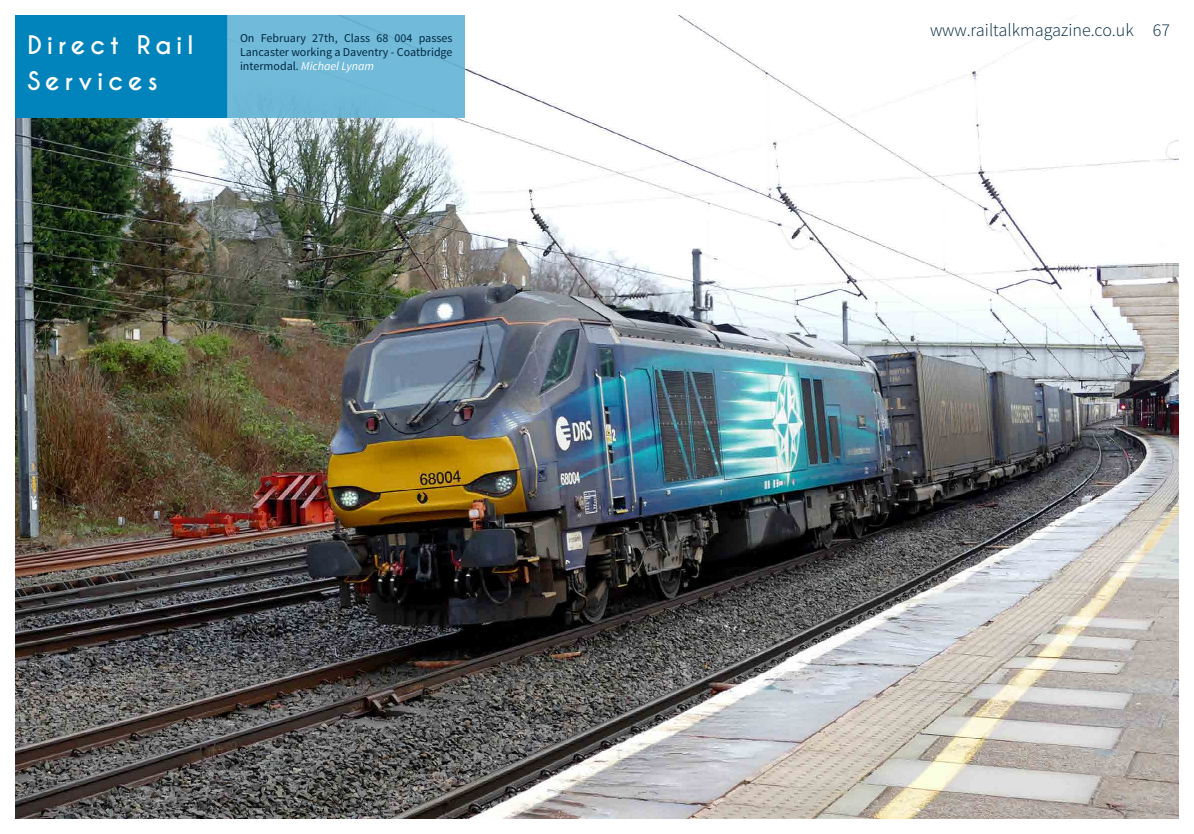
<style>
.page{position:relative;width:1194px;height:834px;background:#fff}
.page>*{position:absolute;margin:0;border:0;box-sizing:border-box;transform-origin:0 0}
.t1{font:700 24px/36px "Caviar Dreams";letter-spacing:.2em;color:#fff}
.t2{font:300 18px "Source Sans Pro";color:#002841}
.t3{font:12px/14.4px "Source Sans Pro";color:#002841;text-align:justify}
.s1{font-style:italic;color:#fff}
</style>
<div class="page">
<img style="left:15px;top:15px;width:1164px;height:804px">
<div style="left:15px;top:15px;width:213px;height:103px;background:#0084bb"></div>
<div style="left:228px;top:15px;width:237px;height:103px;background:#71bad9"></div>
<h1 class="t1" style="left:28px;top:28px;width:167px">Direct Rail<br>Services</h1>
<p class="t3" style="left:240px;top:31px;width:214px">On February 27th, Class 68 004 passes Lancaster working a Daventry - Coatbridge intermodal. <span class="s1">Michael Lynam</span></p>
<h2 class="t2" style="left:930px;top:19px;width:242px">www.railtalkmagazine.co.uk 67</h2>
</div>
